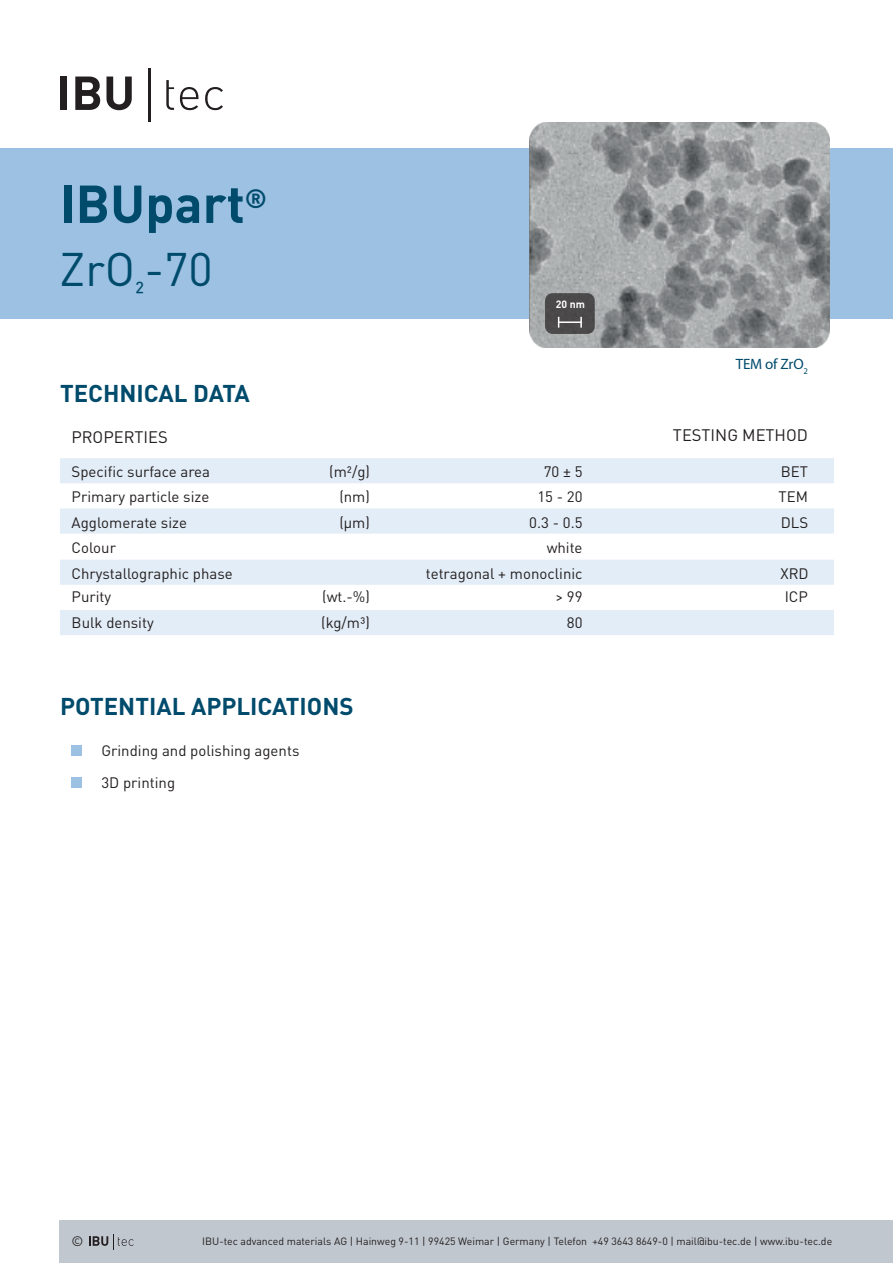
<style>
.page{position:relative;width:893px;height:1263px;background:#fff}
.page>*{position:absolute;margin:0;border:0;box-sizing:border-box;transform-origin:0 0}
.t1{font:700 52.5px "DIN Pro";color:#004b6c}
.t2{font:46.5px "DIN Pro";color:#004b6c}
.t3{font:700 24px "DIN Pro";color:#004b6c}
.t4{font:16.5px "DIN Pro";color:#231f20}
.t5{font:15px/24.8px "DIN Pro";color:#231f20}
.t6{font:15px "Myriad Pro";letter-spacing:-.01em;color:#004b6c}
.t7{font:13.65px "DIN Pro";color:#231f20}
.t8{font:10.5px "DIN Pro";color:#231f20}
.t9{font:700 10.5px "DIN Pro";color:#fff}
</style>
<div class="page">
<div style="left:0;top:148px;width:893px;height:171px;background:#9cc1e2"></div>
<img style="left:529px;top:122px;width:300px;height:225px">
<div style="left:60px;top:1220px;width:833px;height:43px;background:#c1c7cf"></div>
<svg style="left:60px;top:458px;width:774px;height:177px;fill:#e3edf7"></svg>
<svg style="left:89px;top:1234px;width:45px;height:15px"></svg>
<div style="left:61px;top:77px;width:6px;height:33px;background:#231f20"></div>
<svg style="left:75px;top:77px;width:25px;height:33px"></svg>
<svg style="left:106px;top:77px;width:26px;height:33px"></svg>
<svg style="left:166px;top:80px;width:8px;height:30px"></svg>
<svg style="left:180px;top:87px;width:18px;height:23px"></svg>
<svg style="left:205px;top:87px;width:18px;height:23px"></svg>
<hr style="left:148px;top:68px;width:2px;height:54px;background:#231f20">
<div style="left:71px;top:745px;width:11px;height:11px;background:#9cc1e2"></div>
<div style="left:71px;top:777px;width:11px;height:11px;background:#9cc1e2"></div>
<div style="left:545px;top:293px;width:50px;height:41px;background:#4b4a4a;border-radius:8px"></div>
<hr style="left:559px;top:321px;width:22px;height:2px;background:#fff">
<svg style="left:580px;top:317px;width:2px;height:11px"></svg>
<h1 class="t1" style="left:60px;top:160px;width:209px">IBUpart<sup>®</sup></h1>
<h2 class="t2" style="left:60px;top:237px;width:155px">ZrO<sub>²</sub>-70</h2>
<h3 class="t3" style="left:60px;top:373px;width:191px">TECHNICAL DATA</h3>
<p class="t4" style="left:71px;top:426px;width:98px">PROPERTIES</p>
<p class="t5" style="left:72px;top:458px;width:140px">Specific surface area<br>Primary particle size</p>
<p class="t5" style="left:72px;top:509px;width:117px;line-height:25.5px">Agglomerate size<br>Colour</p>
<p class="t5" style="left:72px;top:561px;width:163px;line-height:23.4px">Chrystallographic phase<br>Purity</p>
<p class="t5" style="left:72px;top:609px;width:84px">Bulk density</p>
<p class="t9" style="left:556px;top:295px;width:31px">20 nm</p>
<p class="t6" style="left:736px;top:355px;width:74px">TEM of ZrO<sub>2</sub></p>
<p class="t4" style="left:673px;top:424px;width:136px">TESTING METHOD</p>
<p class="t5" style="left:329px;top:458px;width:42px;text-align:right">(m²/g) (nm)</p>
<p class="t5" style="left:778px;top:458px;width:31px">BET<br>TEM</p>
<p class="t5" style="left:537px;top:458px;width:47px;text-align:center">70 ± 5<br>15 - 20</p>
<p class="t5" style="left:529px;top:509px;width:55px">0.3 - 0.5</p>
<p class="t5" style="left:339px;top:509px;width:32px">(µm)</p>
<p class="t5" style="left:781px;top:509px;width:29px">DLS</p>
<p class="t5" style="left:322px;top:584px;width:49px">(wt.-%)</p>
<p class="t5" style="left:321px;top:609px;width:50px">(kg/m³)</p>
<p class="t5" style="left:426px;top:535px;width:158px;line-height:25.5px;text-align:right">white<br>tetragonal + monoclinic</p>
<p class="t5" style="left:555px;top:583px;width:29px;line-height:25.5px;text-align:right">&gt; 99<br>80</p>
<p class="t5" style="left:780px;top:561px;width:30px;line-height:23.4px">XRD<br>ICP</p>
<h3 class="t3" style="left:60px;top:686px;width:295px">POTENTIAL APPLICATIONS</h3>
<p class="t5" style="left:101px;top:733px;width:199px;line-height:32.2px">Grinding and polishing agents<br>3D printing</p>
<p class="t7" style="left:71px;top:1231px;width:13px">©</p>
<p class="t8" style="left:202px;top:1234px;width:631px">IBU-tec advanced materials AG | Hainweg 9-11 | 99425 Weimar | Germany | Telefon +49 3643 8649-0 | mail@ibu-tec.de | www.ibu-tec.de</p>
</div>
